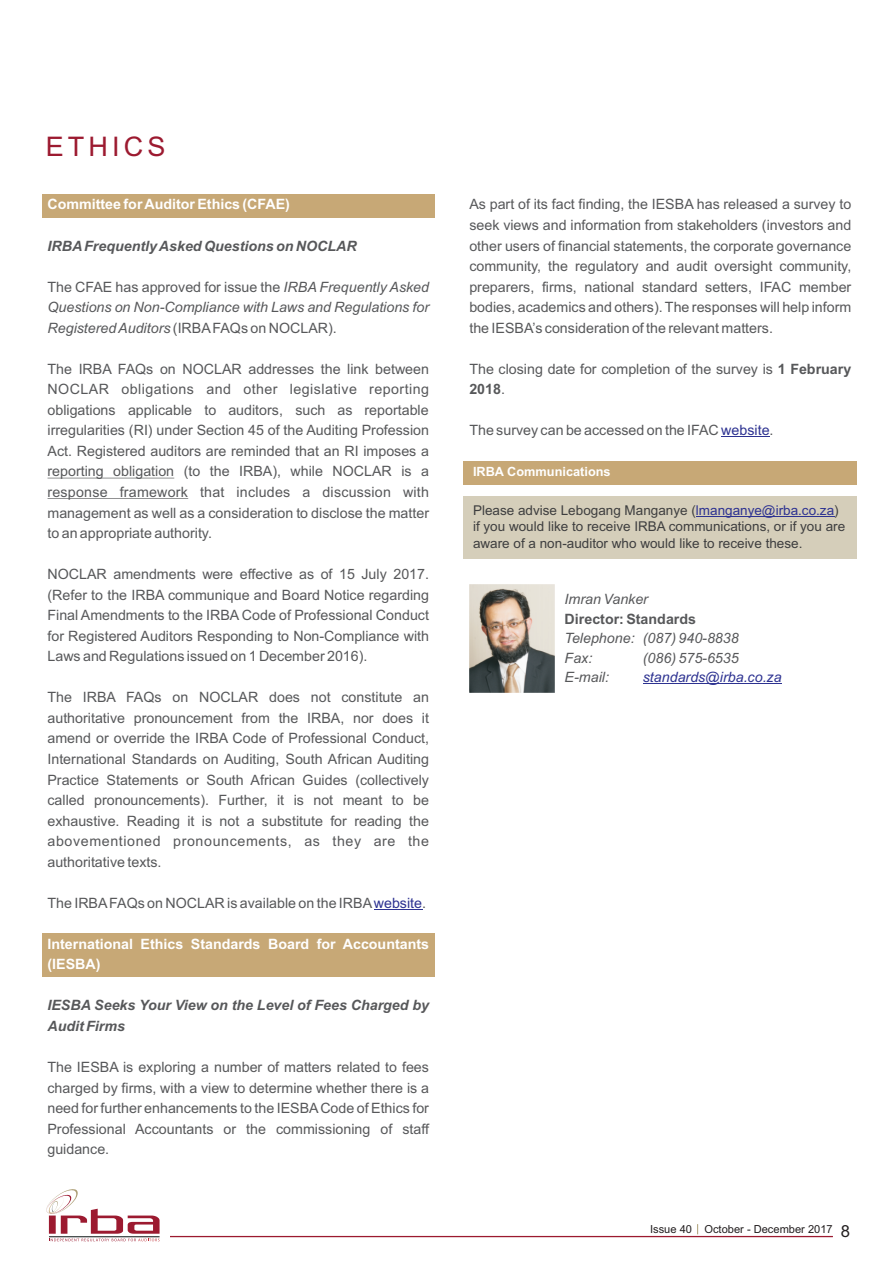
<style>
.page{position:relative;width:893px;height:1263px;background:#fff}
.page>*{position:absolute;margin:0;border:0;box-sizing:border-box;transform-origin:0 0}
.t1{font:27px "Arial";letter-spacing:.15em;color:#9c1a30}
.t2{font:14.25px/20.5px "Arial";color:#57585a;text-align:justify}
.t3{font:italic 14.25px/20.5px "Arial";color:#57585a;text-align:justify}
.t4{font:italic 700 14.25px/20.5px "Arial";color:#57585a}
.t5{font:700 14.25px/20.5px "Arial";color:#fff}
.t6{font:italic 14.25px "Arial";color:#2d3291}
.t7{font:700 14.25px "Arial";color:#57585a}
.t8{font:13.5px/16.6px "Arial";color:#3e3e3f}
.t9{font:700 12.75px "Arial";color:#fff}
.t10{font:11.1px "Arial";color:#231f20}
.s1{font-style:normal}
.s2{color:#2d3291}
.s3{font-weight:700}
.s4{font-size:16.65px}
</style>
<div class="page">
<div style="left:43px;top:933px;width:392px;height:43px;background:#c7a876"></div>
<div style="left:43px;top:194px;width:392px;height:24px;background:#c7a876"></div>
<hr style="left:48px;top:478px;width:126px;height:1px;background:#57585a">
<hr style="left:48px;top:498px;width:140px;height:1px;background:#57585a">
<hr style="left:374px;top:909px;width:48px;height:1px;background:#2d3291">
<hr style="left:643px;top:683px;width:139px;height:1px;background:#2d3291">
<img style="left:470px;top:585px;width:85px;height:108px">
<div style="left:463px;top:461px;width:394px;height:23px;background:#c7a876"></div>
<div style="left:463px;top:497px;width:394px;height:62px;background:#d5ceba"></div>
<hr style="left:696px;top:516px;width:138px;height:1px;background:#2d3291">
<div style="left:170px;top:1236px;width:663px;height:1px;border:1px solid #9c1a30"></div>
<svg style="left:46px;top:1189px;width:114px;height:52px"></svg>
<hr style="left:49px;top:1236px;width:111px;height:1px;background:#0a1212">
<hr style="left:721px;top:437px;width:49px;height:1px;background:#2d3291">
<h1 class="t1" style="left:46px;top:136px;width:121px">ETHICS</h1>
<p class="t5" style="left:48px;top:195px;width:244px">Committee for Auditor Ethics (CFAE)</p>
<p class="t4" style="left:48px;top:237px;width:311px">IRBAFrequently Asked Questions on NOCLAR</p>
<p class="t3" style="left:48px;top:278px;width:383px"><span class="s1">The CFAE has approved for issue the</span> IRBA Frequently Asked Questions on Non-Compliance with Laws and Regulations for Registered Auditors <span class="s1">(IRBAFAQs on NOCLAR).</span></p>
<p class="t2" style="left:47px;top:360px;width:383px">The IRBA FAQs on NOCLAR addresses the link between NOCLAR obligations and other legislative reporting obligations applicable to auditors, such as reportable irregularities (RI) under Section 45 of the Auditing Profession Act. Registered auditors are reminded that an RI imposes a reporting obligation (to the IRBA), while NOCLAR is a response framework that includes a discussion with management as well as a consideration to disclose the matter to an appropriate authority.</p>
<p class="t2" style="left:47px;top:565px;width:383px">NOCLAR amendments were effective as of 15 July 2017. (Refer to the IRBA communique and Board Notice regarding Final Amendments to the IRBA Code of Professional Conduct for Registered Auditors Responding to Non-Compliance with Laws and Regulations issued on 1 December 2016).</p>
<p class="t2" style="left:47px;top:688px;width:383px">The IRBA FAQs on NOCLAR does not constitute an authoritative pronouncement from the IRBA, nor does it amend or override the IRBA Code of Professional Conduct, International Standards on Auditing, South African Auditing Practice Statements or South African Guides (collectively called pronouncements). Further, it is not meant to be exhaustive. Reading it is not a substitute for reading the abovementioned pronouncements, as they are the authoritative texts.</p>
<p class="t2" style="left:47px;top:894px;width:380px">The IRBAFAQs on NOCLAR is available on the IRBA <span class="s2">website</span>.</p>
<p class="t5" style="left:48px;top:935px;width:383px">International Ethics Standards Board for Accountants (IESBA)</p>
<p class="t4" style="left:47px;top:996px;width:383px">IESBA Seeks Your View on the Level of Fees Charged by<br>Audit Firms</p>
<p class="t2" style="left:47px;top:1058px;width:383px">The IESBA is exploring a number of matters related to fees charged by firms, with a view to determine whether there is a need for further enhancements to the IESBACode of Ethics for Professional Accountants or the commissioning of staff guidance.</p>
<p class="t2" style="left:469px;top:195px;width:383px">As part of its fact finding, the IESBA has released a survey to seek views and information from stakeholders (investors and other users of financial statements, the corporate governance community, the regulatory and audit oversight community, preparers, firms, national standard setters, IFAC member bodies, academics and others). The responses will help inform the IESBA’s consideration of the relevant matters.</p>
<p class="t2" style="left:469px;top:360px;width:383px">The closing date for completion of the survey is <span class="s3">1 February<br>2018</span>.</p>
<p class="t2" style="left:469px;top:421px;width:306px">The survey can be accessed on the IFAC <span class="s2">website</span>.</p>
<p class="t9" style="left:473px;top:467px;width:139px">IRBA Communications</p>
<p class="t8" style="left:473px;top:503px;width:374px">Please advise Lebogang Manganye (<span class="s2">lmanganye@irba.co.za</span>) if you would like to receive IRBA communications, or if you are aware of a non-auditor who would like to receive these.</p>
<p class="t3" style="left:565px;top:590px;width:85px">Imran Vanker</p>
<p class="t7" style="left:565px;top:613px;width:133px">Director: Standards</p>
<p class="t3" style="left:565px;top:630px;width:176px;line-height:19.4px">Telephone: (087) 940-8838<br>Fax:</p>
<p class="t3" style="left:643px;top:649px;width:97px">(086) 575-6535</p>
<p class="t3" style="left:565px;top:668px;width:46px">E-mail:</p>
<p class="t6" style="left:643px;top:672px;width:140px">standards@irba.co.za</p>
<p class="t10" style="left:650px;top:1225px;width:201px">Issue 40 October - December 2017 <span class="s4">8</span></p>
</div>
